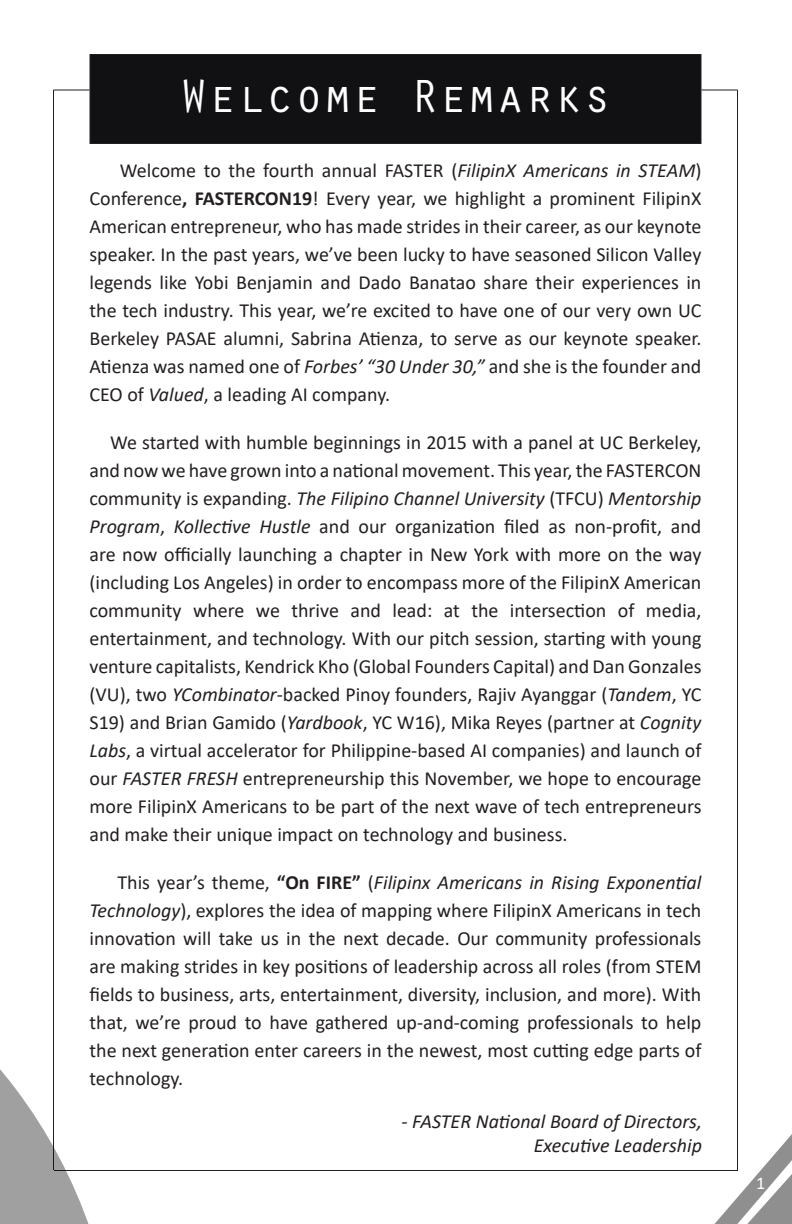
<style>
.page{position:relative;width:792px;height:1224px;background:#fff}
.page>*{position:absolute;margin:0;border:0;box-sizing:border-box;transform-origin:0 0}
.t1{font:48px "Orator Std";color:#fff}
.t2{font:20px/28px "Calibri";color:#231f20;text-align:justify}
.t3{font:italic 20px "Calibri";color:#231f20}
.t4{font:18px "Calibri";color:#fff}
.s1{font-style:italic}
.s2{font-weight:700}
</style>
<div class="page">
<div style="left:90px;top:54px;width:611px;height:90px;background:#111114"></div>
<div style="left:90px;top:54px;width:612px;height:90px;border:1px solid #231f20"></div>
<hr style="left:54px;top:90px;width:36px;height:1px;background:#231f20">
<hr style="left:53px;top:90px;width:1px;height:1080px;background:#231f20">
<hr style="left:54px;top:1170px;width:684px;height:1px;background:#231f20">
<hr style="left:737px;top:90px;width:1px;height:1080px;background:#231f20">
<hr style="left:702px;top:90px;width:36px;height:1px;background:#231f20">
<svg style="left:0;top:1069px;width:89px;height:155px;fill:#a0a0a0"></svg>
<svg style="left:714px;top:1134px;width:78px;height:90px"></svg>
<p class="t1" style="left:180px;top:62px;width:433px">Welcome Remarks</p>
<p class="t2" style="left:90px;top:156px;width:614px;text-indent:30px">Welcome to the fourth annual FASTER (<span class="s1">FilipinX Americans in STEAM</span>)<br>Conference<span class="s2">, FASTERCON19</span>! Every year, we highlight a prominent FilipinX American entrepreneur, who has made strides in their career, as our keynote speaker. In the past years, we’ve been lucky to have seasoned Silicon Valley legends like Yobi Benjamin and Dado Banatao share their experiences in the tech industry. This year, we’re excited to have one of our very own UC Berkeley PASAE alumni, Sabrina Atienza, to serve as our keynote speaker.<br>Atienza was named one of <span class="s1">Forbes’ “30 Under 30,”</span> and she is the founder and CEO of <span class="s1">Valued</span>, a leading AI company.</p>
<p class="t2" style="left:90px;top:428px;width:614px;text-indent:21px">We started with humble beginnings in 2015 with a panel at UC Berkeley, and now we have grown into a national movement. This year, the FASTERCON community is expanding. <span class="s1">The Filipino Channel University</span> (TFCU) <span class="s1">Mentorship Program</span>, <span class="s1">Kollective Hustle</span> and our organization filed as non-profit, and are now officially launching a chapter in New York with more on the way (including Los Angeles) in order to encompass more of the FilipinX American community where we thrive and lead: at the intersection of media, entertainment, and technology. With our pitch session, starting with young venture capitalists, Kendrick Kho (Global Founders Capital) and Dan Gonzales (VU), two <span class="s1">YCombinator</span>-backed Pinoy founders, Rajiv Ayanggar (<span class="s1">Tandem</span>, YC S19) and Brian Gamido (<span class="s1">Yardbook</span>, YC W16), Mika Reyes (partner at <span class="s1">Cognity Labs</span>, a virtual accelerator for Philippine-based AI companies) and launch of our <span class="s1">FASTER FRESH</span> entrepreneurship this November, we hope to encourage more FilipinX Americans to be part of the next wave of tech entrepreneurs and make their unique impact on technology and business.</p>
<p class="t2" style="left:90px;top:868px;width:613px;text-indent:28px">This year’s theme, <span class="s2">“On FIRE”</span> (<span class="s1">Filipinx Americans in Rising Exponential Technology</span>), explores the idea of mapping where FilipinX Americans in tech innovation will take us in the next decade. Our community professionals are making strides in key positions of leadership across all roles (from STEM fields to business, arts, entertainment, diversity, inclusion, and more). With that, we’re proud to have gathered up-and-coming professionals to help the next generation enter careers in the newest, most cutting edge parts of technology.</p>
<p class="t3" style="left:402px;top:1107px;width:302px">- FASTER National Board of Directors,</p>
<p class="t3" style="left:534px;top:1131px;width:170px">Executive Leadership</p>
<p class="t4" style="left:756px;top:1170px;width:11px">1</p>
</div>
